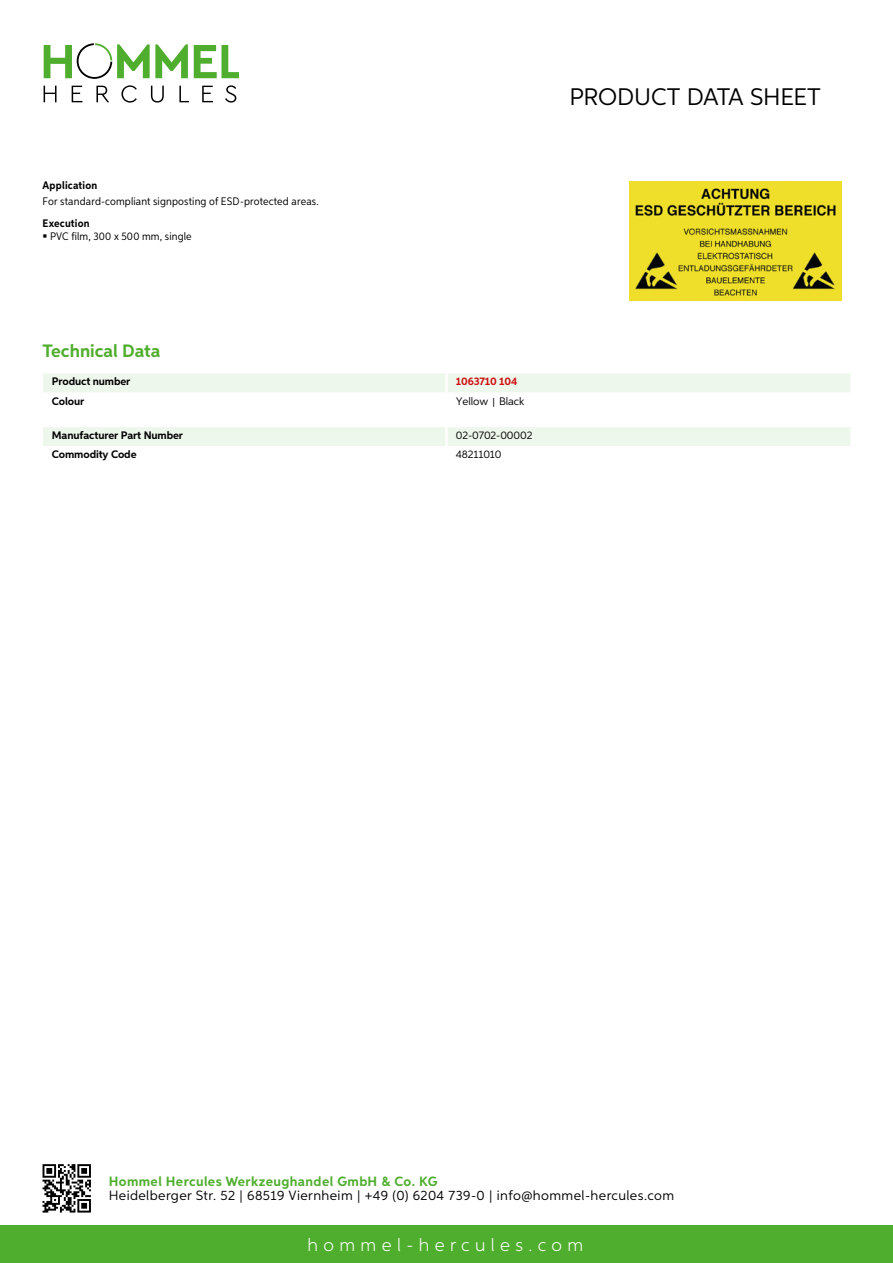
<style>
.page{position:relative;width:893px;height:1263px;background:#fff}
.page>*{position:absolute;margin:0;border:0;box-sizing:border-box;transform-origin:0 0}
.t1{font:24px "Aspira";letter-spacing:-.01em;color:#000}
.t2{font:300 18px "Aspira";letter-spacing:.3em;color:#fff}
.t3{font:700 18px "Aspira";color:#50ae2f}
.t4{font:13.5px "Aspira";letter-spacing:.03em;color:#000}
.t5{font:700 13.5px "Aspira";letter-spacing:.03em;color:#50ae2f}
.t6{font:10.95px "Aspira Nar";letter-spacing:.015em;color:#000}
.t7{font:700 10.95px "Aspira";letter-spacing:-.01em;color:#000}
.t8{font:10.95px "Aspira";letter-spacing:-.01em;color:#000}
.t9{font:700 10.95px "Aspira Nar";letter-spacing:.015em;color:#000}
.t10{font:700 10.95px "Aspira";letter-spacing:-.01em;color:#cd1013}
.s1{font-family:"Wuerth Global";font-size:10.5px}
</style>
<div class="page">
<div style="left:0;top:1226px;width:893px;height:37px;background:#50ae2f"></div>
<svg style="left:43px;top:1164px;width:48px;height:48px"></svg>
<svg style="left:194px;top:45px;width:45px;height:33px"></svg>
<svg style="left:44px;top:43px;width:144px;height:36px"></svg>
<svg style="left:44px;top:86px;width:13px;height:16px"></svg>
<svg style="left:72px;top:86px;width:10px;height:16px"></svg>
<svg style="left:96px;top:86px;width:13px;height:16px"></svg>
<svg style="left:121px;top:85px;width:16px;height:18px"></svg>
<svg style="left:151px;top:86px;width:13px;height:17px"></svg>
<svg style="left:179px;top:86px;width:10px;height:16px"></svg>
<svg style="left:202px;top:86px;width:11px;height:16px"></svg>
<svg style="left:225px;top:85px;width:11px;height:18px"></svg>
<div style="left:43px;top:373px;width:807px;height:19px;background:#eef7eb"></div>
<div style="left:43px;top:427px;width:807px;height:19px;background:#eef7eb"></div>
<img style="left:629px;top:181px;width:213px;height:120px">
<p class="t9" style="left:43px;top:179px;width:56px">Application</p>
<p class="t6" style="left:43px;top:194px;width:278px">For standard-compliant signposting of ESD-protected areas.</p>
<p class="t9" style="left:43px;top:216px;width:49px">Execution</p>
<p class="t6" style="left:50px;top:229px;width:143px">PVC film, 300 x 500 mm, single</p>
<h1 class="t1" style="left:569px;top:82px;width:253px">Product data sh eet</h1>
<h2 class="t3" style="left:43px;top:339px;width:120px">Technical Data</h2>
<p class="t7" style="left:52px;top:375px;width:80px">Product number</p>
<p class="t10" style="left:456px;top:375px;width:63px">1063710 104</p>
<p class="t7" style="left:52px;top:394px;width:34px">Colour</p>
<p class="t8" style="left:456px;top:394px;width:70px">Yellow <span class="s1">|</span> Black</p>
<p class="t7" style="left:52px;top:429px;width:133px">Manufacturer Part Number</p>
<p class="t8" style="left:456px;top:429px;width:78px">02-0702-00002</p>
<p class="t7" style="left:52px;top:448px;width:86px">Commodity Code</p>
<p class="t8" style="left:456px;top:448px;width:47px">48211010</p>
<p class="t5" style="left:109px;top:1172px;width:330px">Hommel Hercules Werkzeughandel GmbH &amp; Co. KG</p>
<p class="t4" style="left:109px;top:1187px;width:567px">Heidelberger Str. 52 | 68519 Viernheim | +49 (0) 6204 739-0 | info@hommel-hercules.com</p>
<h2 class="t2" style="left:307px;top:1234px;width:277px">hommel-hercules.com</h2>
</div>
